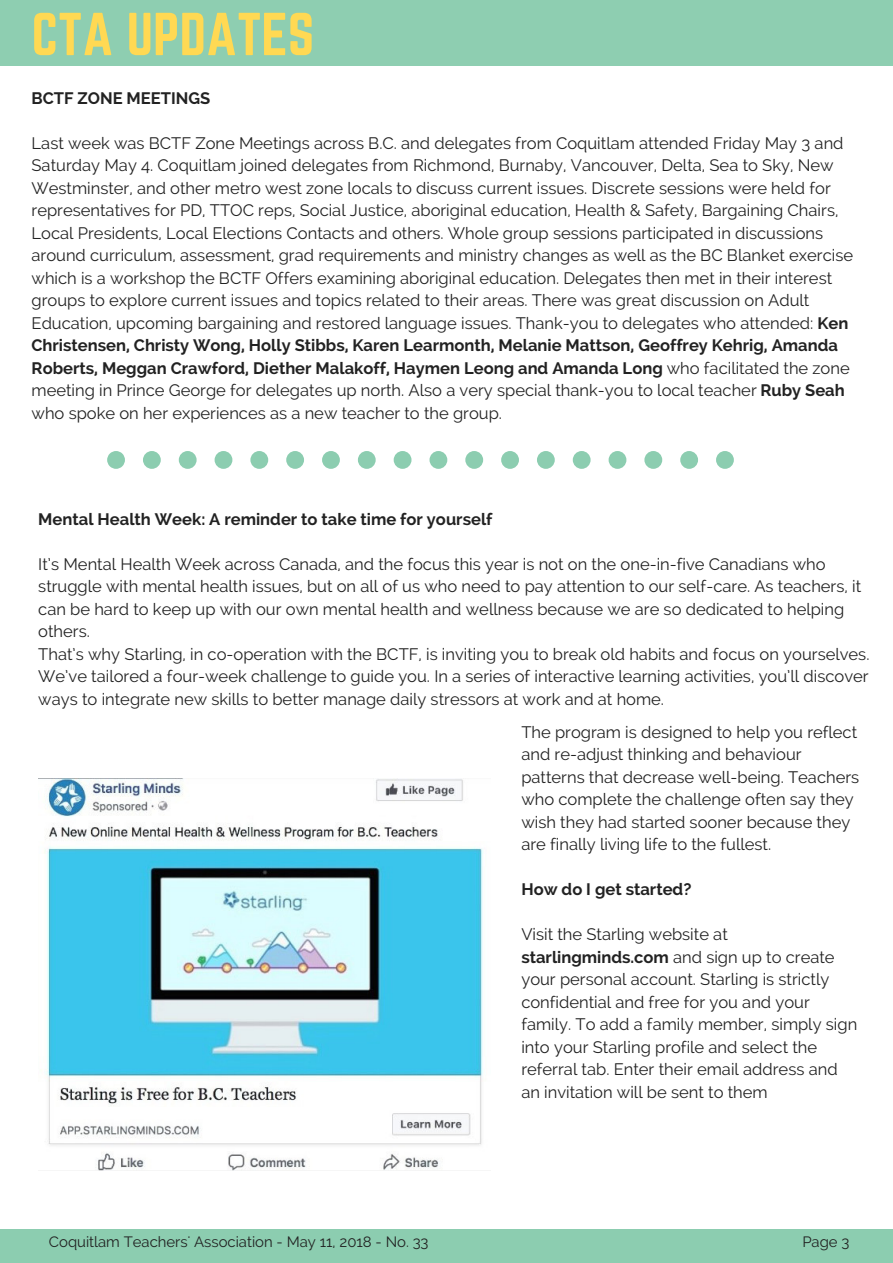
<style>
.page{position:relative;width:893px;height:1263px;background:#fff}
.page>*{position:absolute;margin:0;border:0;box-sizing:border-box;transform-origin:0 0}
.t1{font:52.95px "Norwester";color:#ffd953}
.t2{font:16.5px/22.5px "Raleway";color:#222}
.t3{font:700 16.5px "Raleway";color:#222}
.t4{font:14.85px "Raleway";color:#222}
.s1{font-weight:700}
</style>
<div class="page">
<div style="left:0;top:1229px;width:893px;height:34px;background:#8ccdb0"></div>
<div style="left:0;top:0;width:893px;height:65px;background:#8ccdb0"></div>
<div style="left:286px;top:451px;width:18px;height:17px;background:#8ccdb0;border-radius:50%"></div>
<div style="left:322px;top:451px;width:18px;height:17px;background:#8ccdb0;border-radius:50%"></div>
<div style="left:250px;top:451px;width:18px;height:17px;background:#8ccdb0;border-radius:50%"></div>
<div style="left:394px;top:451px;width:17px;height:17px;background:#8ccdb0;border-radius:50%"></div>
<svg style="left:107px;top:451px;width:18px;height:17px"></svg>
<div style="left:429px;top:451px;width:18px;height:17px;background:#8ccdb0;border-radius:50%"></div>
<div style="left:143px;top:451px;width:18px;height:17px;background:#8ccdb0;border-radius:50%"></div>
<div style="left:179px;top:451px;width:18px;height:17px;background:#8ccdb0;border-radius:50%"></div>
<div style="left:215px;top:451px;width:17px;height:17px;background:#8ccdb0;border-radius:50%"></div>
<div style="left:358px;top:451px;width:18px;height:17px;background:#8ccdb0;border-radius:50%"></div>
<div style="left:644px;top:451px;width:18px;height:17px;background:#8ccdb0;border-radius:50%"></div>
<div style="left:680px;top:451px;width:18px;height:17px;background:#8ccdb0;border-radius:50%"></div>
<div style="left:716px;top:451px;width:18px;height:17px;background:#8ccdb0;border-radius:50%"></div>
<div style="left:609px;top:451px;width:17px;height:17px;background:#8ccdb0;border-radius:50%"></div>
<div style="left:501px;top:451px;width:18px;height:17px;background:#8ccdb0;border-radius:50%"></div>
<div style="left:537px;top:451px;width:18px;height:17px;background:#8ccdb0;border-radius:50%"></div>
<div style="left:465px;top:451px;width:18px;height:17px;background:#8ccdb0;border-radius:50%"></div>
<div style="left:573px;top:451px;width:18px;height:17px;background:#8ccdb0;border-radius:50%"></div>
<img style="left:38px;top:778px;width:445px;height:392px">
<h1 class="t1" style="left:32px;top:9px;width:284px">CTA UPDATES</h1>
<p class="t3" style="left:32px;top:88px;width:180px">BCTF ZONE MEETINGS</p>
<p class="t2" style="left:32px;top:132px;width:823px">Last week was BCTF Zone Meetings across B.C. and delegates from Coquitlam attended Friday May 3 and Saturday May 4. Coquitlam joined delegates from Richmond, Burnaby, Vancouver, Delta, Sea to Sky, New Westminster, and other metro west zone locals to discuss current issues. Discrete sessions were held for representatives for PD, TTOC reps, Social Justice, aboriginal education, Health &amp; Safety, Bargaining Chairs, Local Presidents, Local Elections Contacts and others. Whole group sessions participated in discussions around curriculum, assessment, grad requirements and ministry changes as well as the BC Blanket exercise which is a workshop the BCTF Offers examining aboriginal education. Delegates then met in their interest groups to explore current issues and topics related to their areas. There was great discussion on Adult Education, upcoming bargaining and restored language issues. Thank-you to delegates who attended: <span class="s1">Ken Christensen, Christy Wong, Holly Stibbs, Karen Learmonth, Melanie Mattson, Geoffrey Kehrig, Amanda Roberts, Meggan Crawford, Diether Malakoff, Haymen Leong and Amanda Long</span> who facilitated the zone meeting in Prince George for delegates up north. Also a very special thank-you to local teacher <span class="s1">Ruby Seah </span>who spoke on her experiences as a new teacher to the group.</p>
<p class="t3" style="left:38px;top:509px;width:456px">Mental Health Week: A reminder to take time for yourself</p>
<p class="t2" style="left:38px;top:553px;width:833px">It’s Mental Health Week across Canada, and the focus this year is not on the one-in-five Canadians who struggle with mental health issues, but on all of us who need to pay attention to our self-care. As teachers, it can be hard to keep up with our own mental health and wellness because we are so dedicated to helping others.<br>That’s why Starling, in co-operation with the BCTF, is inviting you to break old habits and focus on yourselves.<br>We’ve tailored a four-week challenge to guide you. In a series of interactive learning activities, you’ll discover ways to integrate new skills to better manage daily stressors at work and at home.</p>
<p class="t2" style="left:521px;top:720px;width:339px">The program is designed to help you reflect and re-adjust thinking and behaviour patterns that decrease well-being. Teachers who complete the challenge often say they wish they had started sooner because they are finally living life to the fullest.</p>
<p class="t3" style="left:521px;top:880px;width:172px">How do I get started?</p>
<p class="t2" style="left:521px;top:923px;width:337px">Visit the Starling website at <span class="s1">starlingminds.com</span> and sign up to create your personal account. Starling is strictly confidential and free for you and your family. To add a family member, simply sign into your Starling profile and select the referral tab. Enter their email address and an invitation will be sent to them</p>
<p class="t4" style="left:49px;top:1232px;width:381px">Coquitlam Teachers' Association - May 11, 2018 - No. 33</p>
<p class="t4" style="left:802px;top:1232px;width:49px">Page 3</p>
</div>
